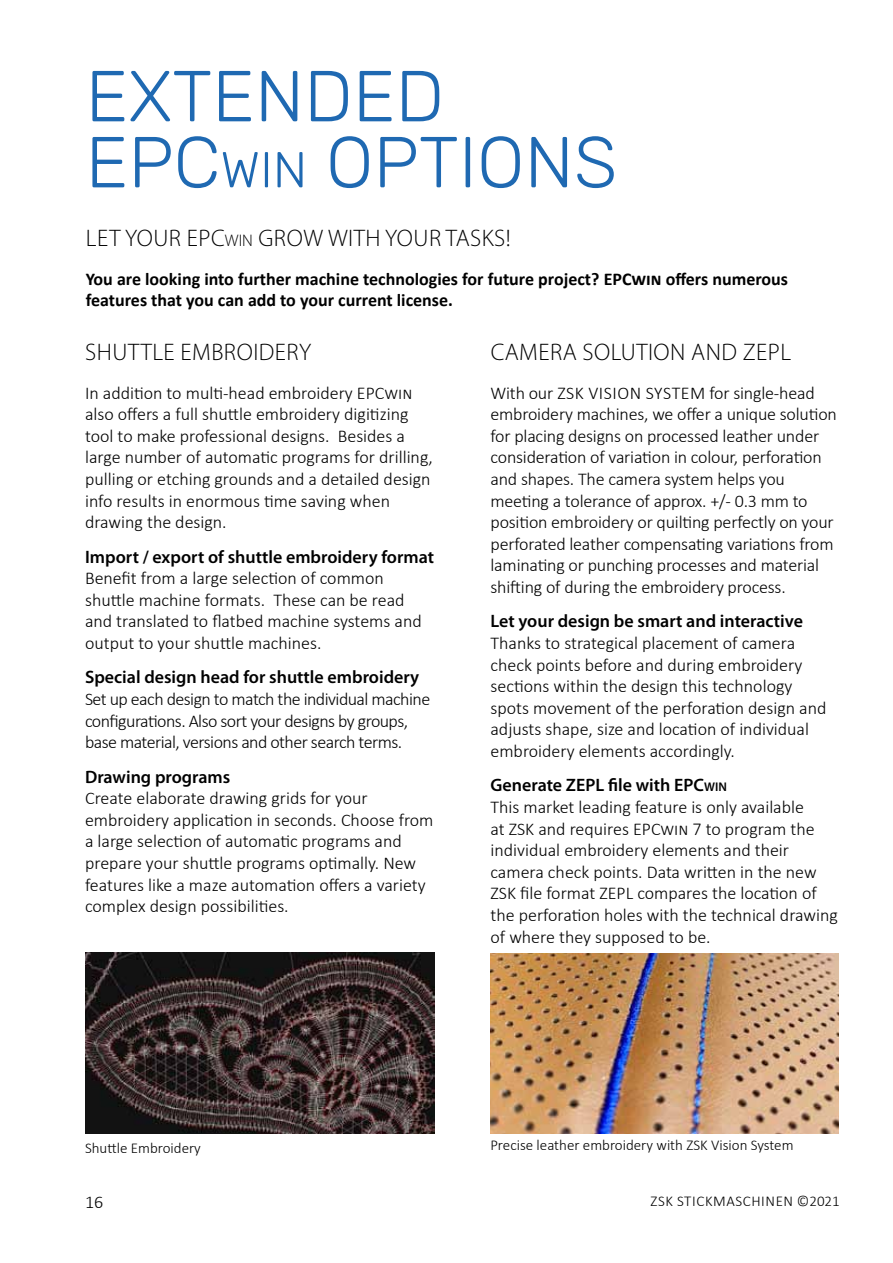
<style>
.page{position:relative;width:893px;height:1263px;background:#fff}
.page>*{position:absolute;margin:0;border:0;box-sizing:border-box;transform-origin:0 0}
.t1{font:300 72px/66px "Rubik";color:#1f69b2}
.t2{font:300 24px "Myriad Pro";letter-spacing:.02em;color:#000}
.t3{font:300 18px/21.6px "Calibri";color:#000}
.t4{font:600 18px "Myriad Pro";color:#000}
.t5{font:300 18px/21.6px "Calibri";letter-spacing:-.03em;color:#000}
.t6{font:700 18px/21.6px "Calibri";color:#000}
.t7{font:300 15px "Calibri";color:#000}
.t8{font:300 15px "Calibri";letter-spacing:.04em;color:#000}
.s1{font-size:50.4px}
.s2{font-size:16.8px}
.s3{font-style:inherit}
.s4{font-size:12.6px}
</style>
<div class="page">
<img style="left:85px;top:953px;width:349px;height:180px">
<img style="left:490px;top:954px;width:349px;height:180px">
<h1 class="t1" style="left:86px;top:65px;width:533px">EXTENDED<br>EPC<span class="s1">win</span> OPTIONS</h1>
<h2 class="t2" style="left:86px;top:225px;width:426px">LET YOUR EPC<span class="s2">win</span> GROW WITH YOUR TASKS!</h2>
<p class="t6" style="left:86px;top:267px;width:704px">You are looking into further machine technologies for future project? EPCwin offers numerous features that you can add to your current license.</p>
<h2 class="t2" style="left:85px;top:339px;width:227px">SH UTTLE EMBROIDERY</h2>
<p class="t3" style="left:85px;top:382px;width:349px">In addition to multi-head embroidery EPCwin also offers a full shuttle embroidery digitizing tool to make professional designs. Besides a large number of automatic programs for drilling, pulling or etching grounds and a detailed design info results in enormous time saving when drawing the design.</p>
<p class="t4" style="left:85px;top:545px;width:351px">Import / export of shuttle embroidery format</p>
<p class="t3" style="left:85px;top:567px;width:338px">Benefit from a large selection of common shuttle machine formats. These can be read and translated to flatbed machine systems and output to your shuttle machines.</p>
<p class="t4" style="left:85px;top:666px;width:336px">Special design head for shuttle embroidery</p>
<p class="t5" style="left:85px;top:688px;width:347px">Set up each design to match the individual machine configurations. Also sort your designs by groups, base material, versions and other search terms.</p>
<p class="t4" style="left:85px;top:765px;width:147px">Drawing programs</p>
<p class="t3" style="left:85px;top:787px;width:350px">Create elaborate drawing grids for your embroidery application in seconds. Choose from a large selection of automatic programs and prepare your shuttle programs optimally. New features like a maze automation offers a variety complex design possibilities.</p>
<h2 class="t2" style="left:491px;top:339px;width:265px">CAMERA SOLUTION AND ZEPL</h2>
<p class="t3" style="left:490px;top:382px;width:118px">With our ZSK Vision</p>
<p class="t3" style="left:646px;top:382px;width:20px">System</p>
<p class="t3" style="left:490px;top:382px;width:348px;text-indent:219px">for single-head embroidery machines, we offer a unique solution for placing designs on processed leather under consideration of variation in colour, perforation and shapes. The camera system helps you meeting a tolerance of approx. +/- 0.3 mm to position embroidery or quilting perfectly on your perforated leather compensating variations from laminating or punching processes and material shifting of during the embroidery process.</p>
<p class="t4" style="left:490px;top:610px;width:314px">Let your design be smart and interactive</p>
<p class="t3" style="left:490px;top:632px;width:337px">Thanks to strategical placement of camera check points before and during embroidery sections within the design this technology spots movement of the perforation design and adjusts shape, size and location of individual embroidery elements accordingly.</p>
<p class="t4" style="left:490px;top:774px;width:238px">Generate ZEPL file with <span class="s3">EPC</span><span class="s4">win</span></p>
<p class="t3" style="left:490px;top:796px;width:349px">This market leading feature is only available<br>at ZSK and requires EPCwin 7 to program the individual embroidery elements and their camera check points. Data written in the new ZSK file format ZEPL compares the location of the perforation holes with the technical drawing of where they supposed to be.</p>
<p class="t7" style="left:85px;top:1139px;width:117px">Shuttle Embroidery</p>
<p class="t7" style="left:490px;top:1136px;width:305px">Precise leather embroidery with ZSK Vision System</p>
<p class="t3" style="left:85px;top:1191px;width:20px">16</p>
<p class="t8" style="left:650px;top:1192px;width:191px">ZSK Stickmaschinen ©2021</p>
</div>
